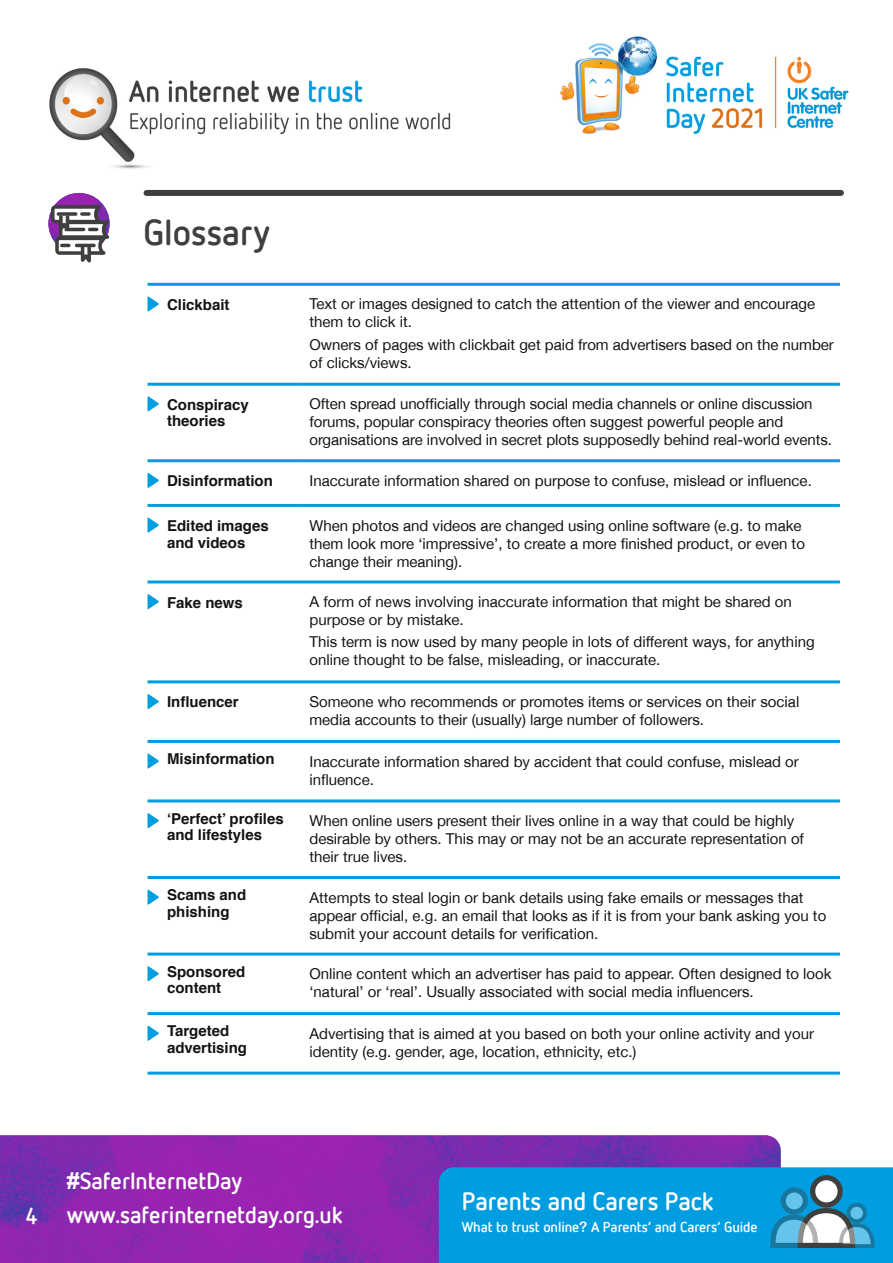
<style>
.page{position:relative;width:893px;height:1263px;background:#fff}
.page>*{position:absolute;margin:0;border:0;box-sizing:border-box;transform-origin:0 0}
.Header_black{font:700 36px "Netto OT";color:#3f3f3e}
.t1{font:700 25.2px "Netto OT";color:#fff}
.t2{font:700 23.25px/34.2px "Netto OT";color:#fff}
.Table_copy___regular{font:15px/18px "Helvetica Neue LT Arabic";color:#131313}
.Table_copy_-_bold_sm{font:700 15px/16.5px "Helvetica";color:#131313}
.t3{font:700 14.4px "Netto OT";letter-spacing:-.005em;color:#fff}
.s1{font-family:"Arial"}
.s2{font-family:"Arial Rounded MT Bold";font-weight:400}
</style>
<div class="page">
<img style="left:0;top:1135px;width:781px;height:128px">
<svg style="left:439px;top:1167px;width:454px;height:96px;background:#0e9dda"></svg>
<img style="left:49px;top:68px;width:402px;height:101px">
<img style="left:560px;top:36px;width:289px;height:99px">
<hr style="left:148px;top:283px;width:153px;height:3px;background:#009de0">
<hr style="left:301px;top:283px;width:539px;height:3px;background:#009de0">
<hr style="left:148px;top:383px;width:153px;height:3px;background:#009de0">
<hr style="left:301px;top:383px;width:539px;height:3px;background:#009de0">
<hr style="left:148px;top:459px;width:153px;height:3px;background:#009de0">
<hr style="left:301px;top:459px;width:539px;height:3px;background:#009de0">
<hr style="left:148px;top:504px;width:153px;height:3px;background:#009de0">
<hr style="left:301px;top:504px;width:539px;height:3px;background:#009de0">
<hr style="left:148px;top:580px;width:153px;height:3px;background:#009de0">
<hr style="left:301px;top:580px;width:539px;height:3px;background:#009de0">
<hr style="left:148px;top:680px;width:153px;height:3px;background:#009de0">
<hr style="left:301px;top:680px;width:539px;height:3px;background:#009de0">
<hr style="left:148px;top:740px;width:153px;height:3px;background:#009de0">
<hr style="left:301px;top:740px;width:539px;height:3px;background:#009de0">
<hr style="left:148px;top:799px;width:153px;height:3px;background:#009de0">
<hr style="left:301px;top:799px;width:539px;height:3px;background:#009de0">
<hr style="left:148px;top:876px;width:153px;height:3px;background:#009de0">
<hr style="left:301px;top:876px;width:539px;height:3px;background:#009de0">
<hr style="left:148px;top:952px;width:153px;height:3px;background:#009de0">
<hr style="left:301px;top:952px;width:539px;height:3px;background:#009de0">
<hr style="left:148px;top:1012px;width:153px;height:3px;background:#009de0">
<hr style="left:301px;top:1012px;width:539px;height:3px;background:#009de0">
<hr style="left:148px;top:1071px;width:153px;height:3px;background:#009de0">
<hr style="left:301px;top:1071px;width:539px;height:3px;background:#009de0">
<svg style="left:148px;top:296px;width:11px;height:16px"></svg>
<svg style="left:148px;top:396px;width:11px;height:16px"></svg>
<svg style="left:148px;top:473px;width:11px;height:15px"></svg>
<svg style="left:148px;top:517px;width:11px;height:16px"></svg>
<svg style="left:148px;top:594px;width:11px;height:15px"></svg>
<svg style="left:148px;top:694px;width:11px;height:15px"></svg>
<svg style="left:148px;top:753px;width:11px;height:16px"></svg>
<svg style="left:148px;top:813px;width:11px;height:15px"></svg>
<svg style="left:148px;top:889px;width:11px;height:16px"></svg>
<svg style="left:148px;top:966px;width:11px;height:15px"></svg>
<svg style="left:148px;top:1025px;width:11px;height:16px"></svg>
<div style="left:147px;top:190px;width:694px;height:6px;background:#3f3f3e"></div>
<img style="left:48px;top:193px;width:62px;height:61px;border-radius:31px">
<svg style="left:49px;top:203px;width:61px;height:60px"></svg>
<svg style="left:58px;top:212px;width:18px;height:4px"></svg>
<h2 class="Header_black" style="left:144px;top:212px;width:128px">Glossary</h2>
<p class="Table_copy_-_bold_sm" style="left:167px;top:297px;width:64px">Clickbait</p>
<p class="Table_copy___regular" style="left:309px;top:295px;width:507px">Text or images designed to catch the attention of the viewer and encourage them to click it.</p>
<p class="Table_copy___regular" style="left:309px;top:335px;width:526px">Owners of pages with clickbait get paid from advertisers based on the number of clicks/views.</p>
<p class="Table_copy_-_bold_sm" style="left:167px;top:397px;width:83px">Conspiracy theories</p>
<p class="Table_copy___regular" style="left:309px;top:395px;width:524px">Often spread unofficially through social media channels or online discussion forums, popular conspiracy theories often suggest powerful people and organisations are involved in secret plots supposedly behind real-world events.</p>
<p class="Table_copy_-_bold_sm" style="left:167px;top:473px;width:107px">Disinformation</p>
<p class="Table_copy___regular" style="left:309px;top:472px;width:504px">Inaccurate information shared on purpose to confuse, mislead or influence.</p>
<p class="Table_copy_-_bold_sm" style="left:167px;top:518px;width:103px">Edited images and videos</p>
<p class="Table_copy___regular" style="left:309px;top:516px;width:497px">When photos and videos are changed using online software (e.g. to make them look more ‘impressive’, to create a more finished product, or even to change their meaning).</p>
<p class="Table_copy_-_bold_sm" style="left:167px;top:594px;width:77px">Fake news</p>
<p class="Table_copy___regular" style="left:309px;top:593px;width:484px">A form of news involving inaccurate information that might be shared on purpose or by mistake.</p>
<p class="Table_copy___regular" style="left:309px;top:633px;width:507px">This term is now used by many people in lots of different ways, for anything online thought to be false, misleading, or inaccurate.</p>
<p class="Table_copy_-_bold_sm" style="left:167px;top:693px;width:73px">Influencer</p>
<p class="Table_copy___regular" style="left:309px;top:693px;width:491px">Someone who recommends or promotes items or services on their social media accounts to their (usually) large number of followers.</p>
<p class="Table_copy_-_bold_sm" style="left:167px;top:751px;width:109px">Misinformation</p>
<p class="Table_copy___regular" style="left:309px;top:752px;width:491px">Inaccurate information shared by accident that could confuse, mislead or influence.</p>
<p class="Table_copy_-_bold_sm" style="left:167px;top:810px;width:118px">‘Perfect’ profiles and lifestyles</p>
<p class="Table_copy___regular" style="left:309px;top:812px;width:496px">When online users present their lives online in a way that could be highly desirable by others. This may or may not be an accurate representation of their true lives.</p>
<p class="Table_copy_-_bold_sm" style="left:167px;top:887px;width:81px">Scams and phishing</p>
<p class="Table_copy___regular" style="left:309px;top:888px;width:518px">Attempts to steal login or bank details using fake emails or messages that appear official, e.g. an email that looks as if it is from your bank asking you to submit your account details for verification.</p>
<p class="Table_copy_-_bold_sm" style="left:167px;top:963px;width:80px">Sponsored content</p>
<p class="Table_copy___regular" style="left:309px;top:965px;width:524px">Online content which an advertiser has paid to appear. Often designed to look ‘natural’ or ‘real’. Usually associated with social media influencers.</p>
<p class="Table_copy_-_bold_sm" style="left:167px;top:1023px;width:82px">Targeted advertising</p>
<p class="Table_copy___regular" style="left:309px;top:1024px;width:506px">Advertising that is aimed at you based on both your online activity and your identity (e.g. gender, age, location, ethnicity, etc.)</p>
<h3 class="t2" style="left:26px;top:1198px;width:13px">4</h3>
<h3 class="t2" style="left:67px;top:1164px;width:277px"><span class="s1">#</span>SaferInternetDay www.saferinternetday.org.uk</h3>
<h2 class="t1" style="left:462px;top:1186px;width:253px">Parents and Carers Pack</h2>
<p class="t3" style="left:462px;top:1219px;width:297px">What to trust online<span class="s2">?</span> A Parents’ and Carers’ Guide</p>
</div>
